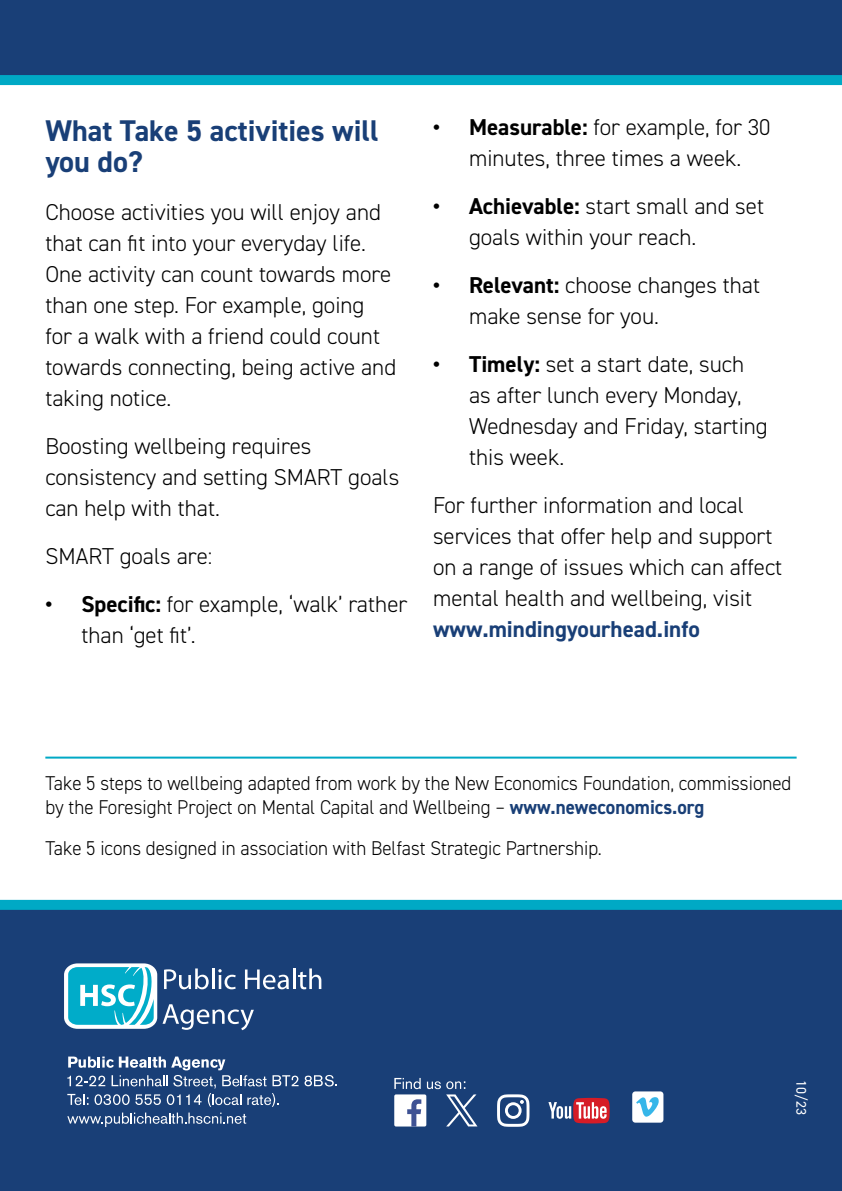
<style>
.page{position:relative;width:842px;height:1191px;background:#fff}
.page>*{position:absolute;margin:0;border:0;box-sizing:border-box;transform-origin:0 0}
.t1{font:700 30px/31px "DIN2014";color:#193f77}
.t2{font:300 23px/31px "DIN2014";color:#000}
.t3{font:700 23px "DIN2014";color:#193f77}
.t4{font:300 20px/24px "DIN2014";color:#000;scale:.95 1}
.t5{font:14px "DIN2014";color:#fff}
.s1{font-weight:700}
.s2{font-weight:700;color:#193f77}
</style>
<div class="page">
<div style="left:0;top:900px;width:842px;height:291px;background:#193f77"></div>
<div style="left:45px;top:942px;width:379px;height:215px;background:#193f77"></div>
<svg style="left:64px;top:963px;width:93px;height:65px"></svg>
<svg style="left:164px;top:968px;width:45px;height:21px"></svg>
<hr style="left:212px;top:968px;width:2px;height:21px;background:#fff">
<svg style="left:218px;top:969px;width:18px;height:20px"></svg>
<svg style="left:245px;top:969px;width:44px;height:20px"></svg>
<hr style="left:293px;top:968px;width:2px;height:21px;background:#fff">
<svg style="left:298px;top:968px;width:23px;height:21px"></svg>
<svg style="left:163px;top:1004px;width:91px;height:26px"></svg>
<svg style="left:305px;top:1075px;width:32px;height:11px"></svg>
<svg style="left:67px;top:1056px;width:232px;height:50px"></svg>
<svg style="left:67px;top:1112px;width:179px;height:15px"></svg>
<div style="left:632px;top:1091px;width:31px;height:31px;background:#fff;border-radius:3px"></div>
<svg style="left:636px;top:1097px;width:23px;height:19px"></svg>
<div style="left:351px;top:944px;width:263px;height:213px;background:#193f77"></div>
<div style="left:394px;top:1094px;width:32px;height:32px;background:#fff;border-radius:2px"></div>
<svg style="left:407px;top:1099px;width:14px;height:27px"></svg>
<svg style="left:548px;top:1097px;width:62px;height:26px"></svg>
<svg style="left:394px;top:1078px;width:27px;height:11px"></svg>
<svg style="left:497px;top:1094px;width:32px;height:32px"></svg>
<svg style="left:427px;top:1081px;width:50px;height:45px"></svg>
<svg style="left:0;top:0;width:842px;height:85px"></svg>
<hr style="left:45px;top:756px;width:752px;height:2px;background:#00a9c5">
<h1 class="t1" style="left:45px;top:114px;width:335px">What Take 5 activities will you do?</h1>
<p class="t2" style="left:45px;top:196px;width:352px">Choose activities you will enjoy and that can fit into your everyday life.<br>One activity can count towards more than one step. For example, going for a walk with a friend could count towards connecting, being active and taking notice.</p>
<p class="t2" style="left:45px;top:430px;width:356px">Boosting wellbeing requires consistency and setting SMART goals can help with that.</p>
<p class="t2" style="left:45px;top:540px;width:168px">SMART goals are:</p>
<p class="t2" style="left:81px;top:588px;width:327px;text-indent:-36px"><span class="s1">• Specific:</span> for example, ‘walk’ rather than ‘get fit’.</p>
<p class="t2" style="left:433px;top:112px;width:339px;text-align:center"><span class="s1">• Measurable:</span> for example, for 30 minutes, three times a week.</p>
<p class="t2" style="left:469px;top:191px;width:297px;text-indent:-36px"><span class="s1">• Achievable:</span> start small and set goals within your reach.</p>
<p class="t2" style="left:469px;top:270px;width:293px;text-indent:-36px"><span class="s1">• Relevant:</span> choose changes that make sense for you.</p>
<p class="t2" style="left:469px;top:349px;width:300px;text-indent:-36px"><span class="s1">• Timely:</span> set a start date, such as after lunch every Monday,<br>Wednesday and Friday, starting this week.</p>
<p class="t2" style="left:433px;top:490px;width:351px">For further information and local services that offer help and support on a range of issues which can affect mental health and wellbeing, visit</p>
<p class="t3" style="left:433px;top:614px;width:268px">www.mindingyourhead.info</p>
<p class="t4" style="left:45px;top:771px;width:787px">Take 5 steps to wellbeing adapted from work by the New Economics Foundation, commissioned by the Foresight Project on Mental Capital and Wellbeing – <span class="s2">www.neweconomics.org</span></p>
<p class="t4" style="left:45px;top:836px;width:587px">Take 5 icons designed in association with Belfast Strategic Partnership.</p>
<p class="t5" style="left:810px;top:1080px;width:36px;rotate:90deg">10/23</p>
</div>
